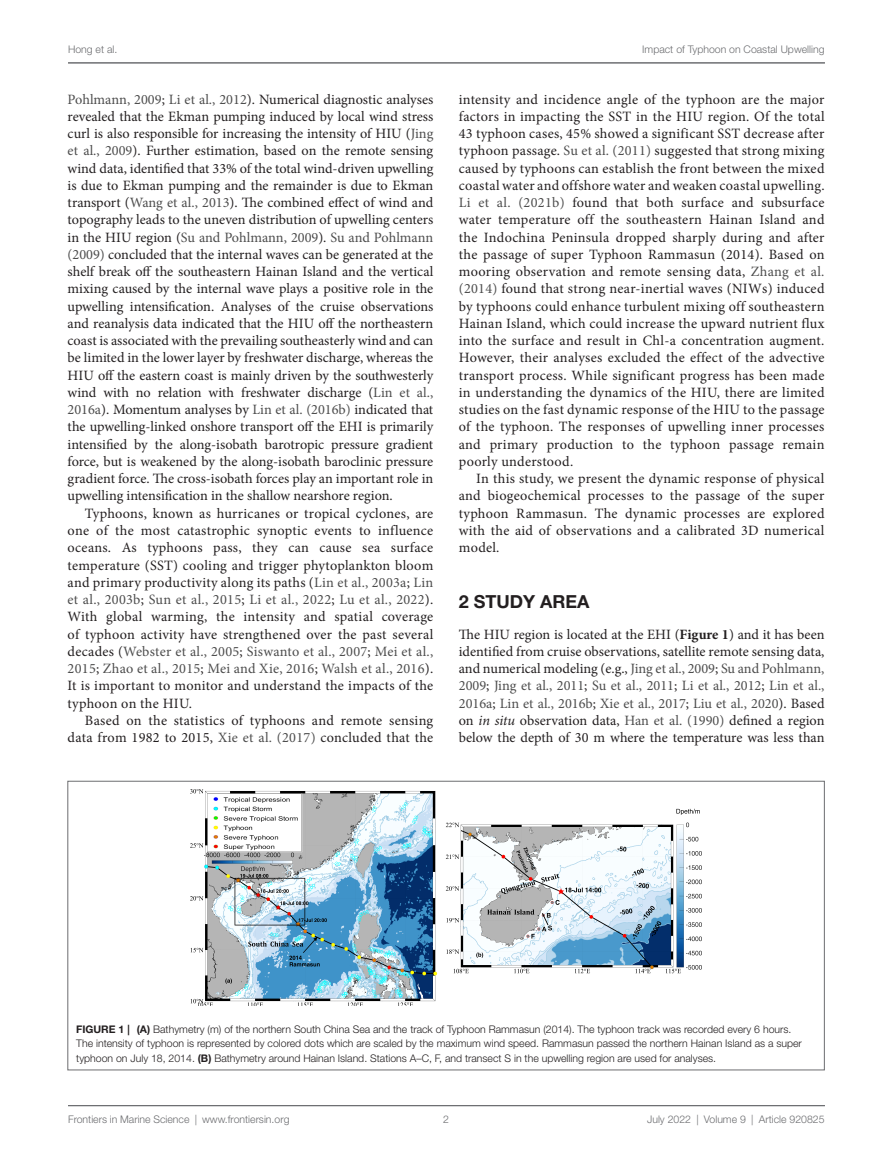
<style>
.page{position:relative;width:893px;height:1170px;background:#fff}
.page>*{position:absolute;margin:0;border:0;box-sizing:border-box;transform-origin:0 0}
.SecHeadA{font:700 18px "Helvetica Neue LT Std";color:#231f20}
.ParaIndent{font:14.25px/17.2px "Minion Pro";letter-spacing:.015em;color:#231f20;text-align:justify}
.Para{font:14.25px/17.2px "Minion Pro";color:#231f20;text-align:justify}
.FigCaption{font:300 10.5px/14.2px "Helvetica Neue LT Std";color:#231f20}
.t1{font:300 10.5px "Helvetica Neue LT Std";color:#6c6d70}
.s1{color:#4d4d4d}
.s2{font-weight:700}
.s3{font-style:italic}
</style>
<div class="page">
<hr style="left:68px;top:63px;width:757px;height:1px;background:#6c6d70">
<hr style="left:68px;top:1105px;width:757px;height:1px;background:#6c6d70">
<img style="left:191px;top:789px;width:510px;height:216px">
<p class="t1" style="left:68px;top:43px;width:51px">Hong et al.</p>
<p class="t1" style="left:642px;top:43px;width:184px">Impact of Typhoon on Coastal Upwelling</p>
<p class="ParaIndent" style="left:68px;top:90px;width:367px"><span class="s1">Pohlmann, 2009</span>; <span class="s1">Li et al., 2012</span>). Numerical diagnostic analyses revealed that the Ekman pumping induced by local wind stress curl is also responsible for increasing the intensity of HIU (<span class="s1">Jing et al., 2009</span>). Further estimation, based on the remote sensing wind data, identified that 33% of the total wind-driven upwelling is due to Ekman pumping and the remainder is due to Ekman transport (<span class="s1">Wang et al., 2013</span>). The combined effect of wind and topography leads to the uneven distribution of upwelling centers in the HIU region (<span class="s1">Su and Pohlmann, 2009</span>). <span class="s1">Su and Pohlmann (2009)</span> concluded that the internal waves can be generated at the shelf break off the southeastern Hainan Island and the vertical mixing caused by the internal wave plays a positive role in the upwelling intensification. Analyses of the cruise observations and reanalysis data indicated that the HIU off the northeastern coast is associated with the prevailing southeasterly wind and can be limited in the lower layer by freshwater discharge, whereas the HIU off the eastern coast is mainly driven by the southwesterly wind with no relation with freshwater discharge (<span class="s1">Lin et al., 2016a</span>). Momentum analyses by <span class="s1">Lin et al. (2016b)</span> indicated that the upwelling-linked onshore transport off the EHI is primarily intensified by the along-isobath barotropic pressure gradient force, but is weakened by the along-isobath baroclinic pressure gradient force. The cross-isobath forces play an important role in upwelling intensification in the shallow nearshore region.</p>
<p class="ParaIndent" style="left:68px;top:504px;width:367px;text-indent:17px">Typhoons, known as hurricanes or tropical cyclones, are one of the most catastrophic synoptic events to influence oceans. As typhoons pass, they can cause sea surface temperature (SST) cooling and trigger phytoplankton bloom and primary productivity along its paths (<span class="s1">Lin et al., 2003a</span>; <span class="s1">Lin et al., 2003b</span>; <span class="s1">Sun et al., 2015</span>; <span class="s1">Li et al., 2022</span>; <span class="s1">Lu et al., 2022</span>).<br>With global warming, the intensity and spatial coverage of typhoon activity have strengthened over the past several decades (<span class="s1">Webster et al., 2005</span>; <span class="s1">Siswanto et al., 2007</span>; <span class="s1">Mei et al., 2015</span>; <span class="s1">Zhao et al., 2015</span>; <span class="s1">Mei and Xie, 2016</span>; <span class="s1">Walsh et al., 2016</span>).<br>It is important to monitor and understand the impacts of the typhoon on the HIU.</p>
<p class="ParaIndent" style="left:68px;top:711px;width:367px;text-align:right">Based on the statistics of typhoons and remote sensing data from 1982 to 2015, <span class="s1">Xie et al. (2017)</span> concluded that the</p>
<p class="ParaIndent" style="left:459px;top:90px;width:367px">intensity and incidence angle of the typhoon are the major factors in impacting the SST in the HIU region. Of the total 43 typhoon cases, 45% showed a significant SST decrease after typhoon passage. <span class="s1">Su et al. (2011)</span> suggested that strong mixing caused by typhoons can establish the front between the mixed coastal water and offshore water and weaken coastal upwelling.<br><span class="s1">Li et al. (2021b)</span> found that both surface and subsurface water temperature off the southeastern Hainan Island and the Indochina Peninsula dropped sharply during and after the passage of super Typhoon Rammasun (2014). Based on mooring observation and remote sensing data, <span class="s1">Zhang et al. (2014)</span> found that strong near-inertial waves (NIWs) induced by typhoons could enhance turbulent mixing off southeastern Hainan Island, which could increase the upward nutrient flux into the surface and result in Chl-a concentration augment.<br>However, their analyses excluded the effect of the advective transport process. While significant progress has been made in understanding the dynamics of the HIU, there are limited studies on the fast dynamic response of the HIU to the passage of the typhoon. The responses of upwelling inner processes and primary production to the typhoon passage remain poorly understood.</p>
<p class="ParaIndent" style="left:459px;top:470px;width:367px;text-indent:17px">In this study, we present the dynamic response of physical and biogeochemical processes to the passage of the super typhoon Rammasun. The dynamic processes are explored with the aid of observations and a calibrated 3D numerical model.</p>
<p class="SecHeadA" style="left:459px;top:590px;width:132px">2 STUDY AREA</p>
<p class="Para" style="left:459px;top:625px;width:367px">The HIU region is located at the EHI (<span class="s2">Figure 1</span>) and it has been identified from cruise observations, satellite remote sensing data, and numerical modeling (e.g., <span class="s1">Jing et al., 2009</span>; <span class="s1">Su and Pohlmann, 2009</span>; <span class="s1">Jing et al., 2011</span>; <span class="s1">Su et al., 2011</span>; <span class="s1">Li et al., 2012</span>; <span class="s1">Lin et al., 2016a</span>; <span class="s1">Lin et al., 2016b</span>; <span class="s1">Xie et al., 2017</span>; <span class="s1">Liu et al., 2020</span>). Based on <span class="s3">in situ</span> observation data, <span class="s1">Han et al. (1990)</span> defined a region below the depth of 30 m where the temperature was less than</p>
<p class="FigCaption" style="left:76px;top:1021px;width:727px"><span class="s2">FIGURE 1 | (A)</span> Bathymetry (m) of the northern South China Sea and the track of Typhoon Rammasun (2014). The typhoon track was recorded every 6 hours.<br>The intensity of typhoon is represented by colored dots which are scaled by the maximum wind speed. Rammasun passed the northern Hainan Island as a super typhoon on July 18, 2014. <span class="s2">(B)</span> Bathymetry around Hainan Island. Stations A–C, F, and transect S in the upwelling region are used for analyses.</p>
<p class="t1" style="left:68px;top:1112px;width:223px">Frontiers in Marine Science | www.frontiersin.org</p>
<p class="t1" style="left:443px;top:1112px;width:7px">2</p>
<p class="t1" style="left:647px;top:1112px;width:179px">July 2022 | Volume 9 | Article 920825</p>
</div>
